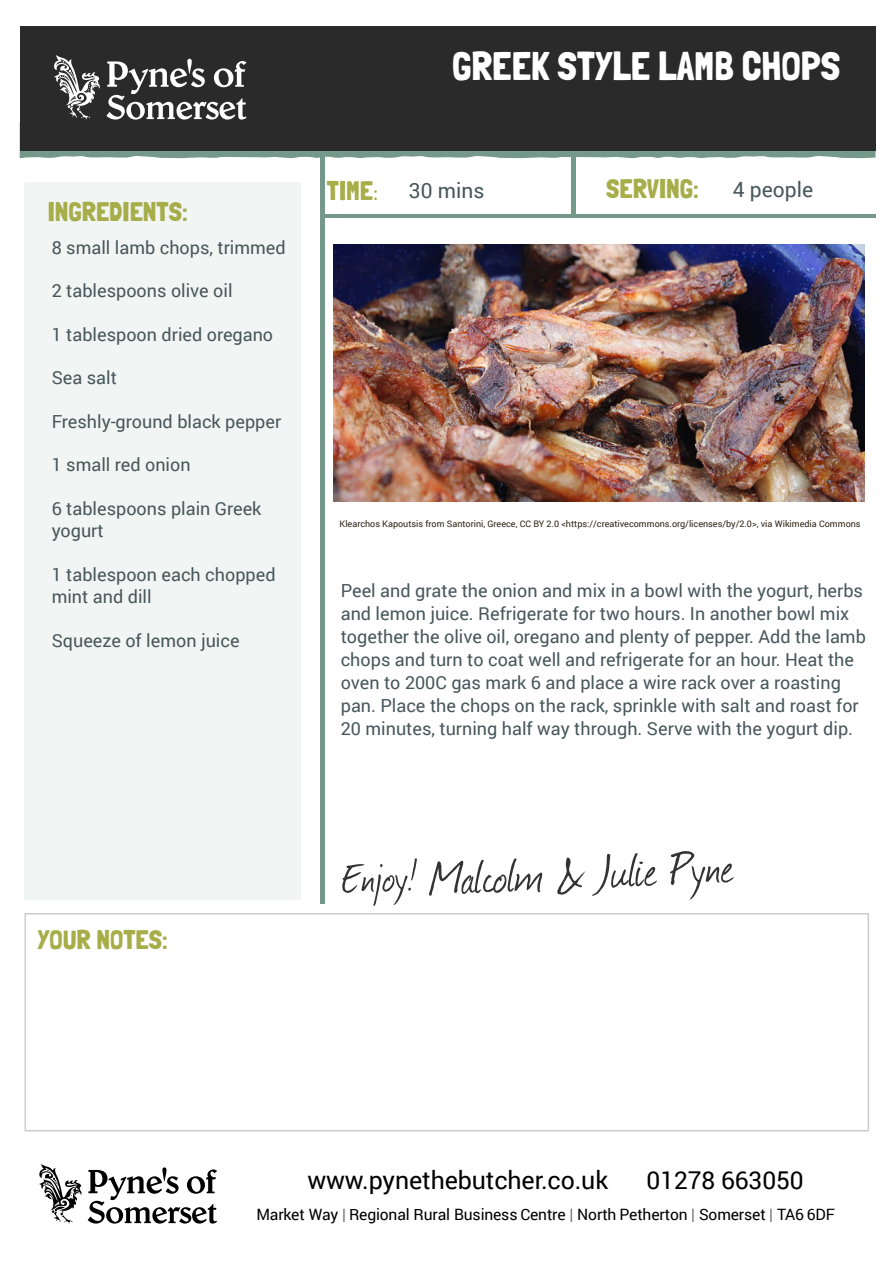
<style>
.page{position:relative;width:894px;height:1264px;background:#fff}
.page>*{position:absolute;margin:0;border:0;box-sizing:border-box;transform-origin:0 0}
.t1{font:54.15px "Journal";color:#333}
.t2{font:40.2px "Londrina Solid";color:#fff}
.t3{font:27px "Londrina Solid";color:#a6ad49}
.t4{font:24.9px "Roboto";letter-spacing:-.005em;color:#000}
.t5{font:24.6px "Roboto";letter-spacing:-.005em;color:#000}
.t6{font:21px "Roboto";color:#48575b}
.t7{font:18px/23px "Roboto";color:#47575b}
.t8{font:18px/22.5px "Roboto";color:#48575b}
.t9{font:15.6px "Roboto";letter-spacing:-.01em;color:#000}
.t10{font:9px "Roboto";color:#2e2113}
.s1{font-family:"Quicksand";font-weight:700;font-size:18.3px}
.s2{font-size:48.6px}
.s3{color:#666}
</style>
<div class="page">
<div style="left:20px;top:26px;width:855px;height:125px;background:#2a2a2a"></div>
<svg style="left:20px;top:55px;width:855px;height:103px"></svg>
<div style="left:320px;top:155px;width:5px;height:748px;background:#74998a"></div>
<hr style="left:571px;top:155px;width:4px;height:61px;background:#74998a">
<hr style="left:323px;top:214px;width:552px;height:4px;background:#74998a">
<svg style="left:88px;top:1167px;width:129px;height:56px"></svg>
<svg style="left:39px;top:1164px;width:43px;height:59px"></svg>
<div style="left:25px;top:913px;width:843px;height:218px;background:#fff;border:2px solid #ccc"></div>
<img style="left:333px;top:244px;width:531px;height:257px">
<h3 class="t3" style="left:48px;top:195px;width:141px">INGREDIENTS:</h3>
<p class="t8" style="left:52px;top:235px;width:235px">8 small lamb chops, trimmed</p>
<p class="t8" style="left:52px;top:279px;width:182px">2 tablespoons olive oil</p>
<p class="t8" style="left:52px;top:322px;width:223px">1 tablespoon dried oregano</p>
<p class="t8" style="left:52px;top:366px;width:67px">Sea salt</p>
<p class="t8" style="left:52px;top:409px;width:231px">Freshly-ground black pepper</p>
<p class="t8" style="left:52px;top:453px;width:140px">1 small red onion</p>
<p class="t8" style="left:52px;top:496px;width:211px">6 tablespoons plain Greek yogurt</p>
<p class="t8" style="left:52px;top:562px;width:225px">1 tablespoon each chopped mint and dill</p>
<p class="t8" style="left:52px;top:628px;width:189px">Squeeze of lemon juice</p>
<h2 class="t2" style="left:452px;top:42px;width:389px">GREEK STYLE LAMB CHOPS</h2>
<h3 class="t3" style="left:606px;top:173px;width:94px">SERVING:</h3>
<h3 class="t3" style="left:327px;top:174px;width:53px">TIME<span class="s1">:</span></h3>
<p class="t6" style="left:409px;top:176px;width:77px">30 mins</p>
<p class="t6" style="left:732px;top:175px;width:82px">4 people</p>
<p class="t10" style="left:339px;top:517px;width:522px">Klearchos Kapoutsis from Santorini, Greece, CC BY 2.0 &lt;https://creativecommons.org/licenses/by/2.0&gt;, via Wikimedia Commons</p>
<p class="t7" style="left:340px;top:578px;width:526px">Peel and grate the onion and mix in a bowl with the yogurt, herbs and lemon juice. Refrigerate for two hours. In another bowl mix together the olive oil, oregano and plenty of pepper. Add the lamb chops and turn to coat well and refrigerate for an hour. Heat the oven to 200C gas mark 6 and place a wire rack over a roasting pan. Place the chops on the rack, sprinkle with salt and roast for 20 minutes, turning half way through. Serve with the yogurt dip.</p>
<h3 class="t3" style="left:37px;top:923px;width:132px">YOUR NOTES:</h3>
<h1 class="t1" style="left:340px;top:848px;width:393px;rotate:-3deg"><span class="s2">Enjoy!</span> Malcolm &amp; Julie Pyne</h1>
<h3 class="t4" style="left:307px;top:1163px;width:302px">www.pynethebutcher.co.uk</h3>
<h3 class="t5" style="left:646px;top:1163px;width:158px">01278 663050</h3>
<p class="t9" style="left:256px;top:1203px;width:580px">Market Way <span class="s3">|</span> Regional Rural Business Centre <span class="s3">|</span> North Petherton <span class="s3">|</span> Somerset <span class="s3">|</span> TA6 6DF</p>
</div>
